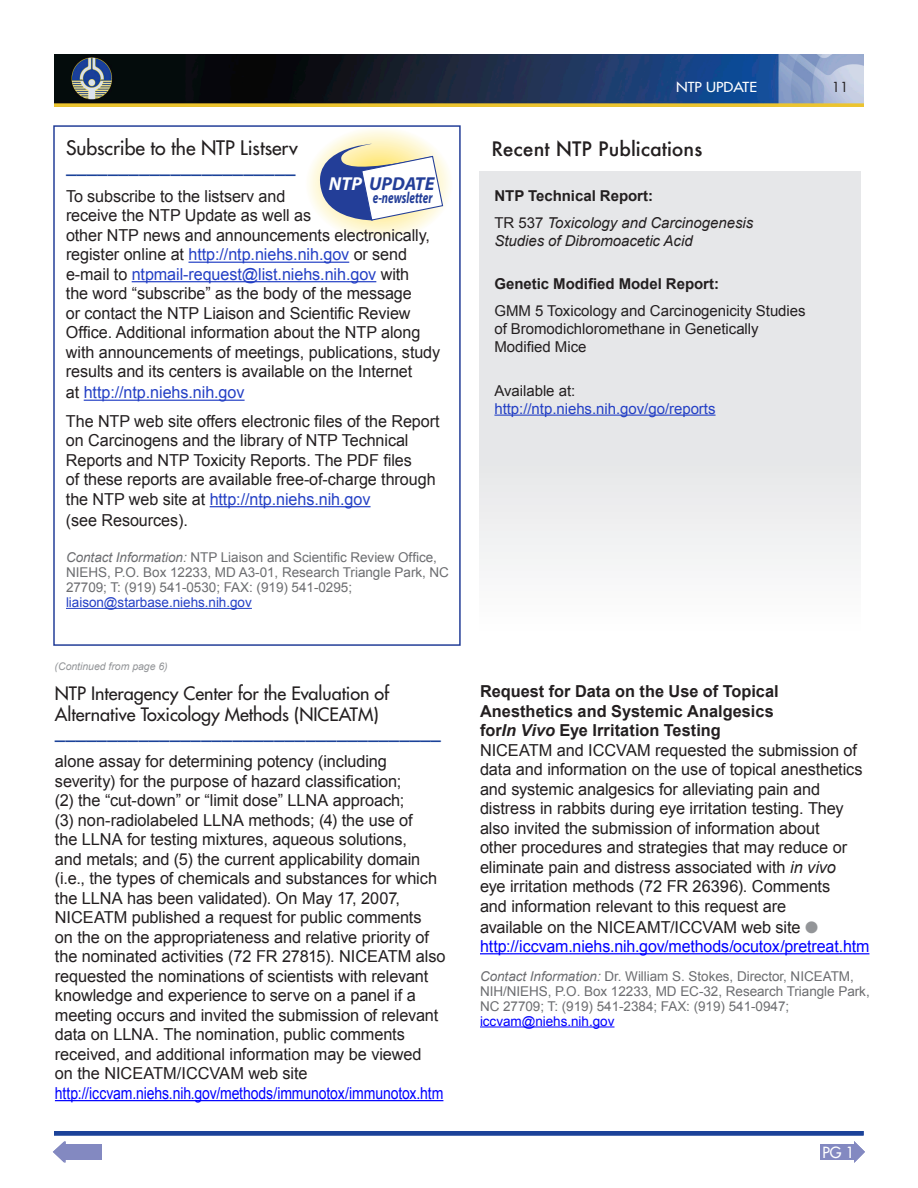
<style>
.page{position:relative;width:918px;height:1188px;background:#fff}
.page>*{position:absolute;margin:0;border:0;box-sizing:border-box;transform-origin:0 0}
.t1{font:500 21px "Futura Std";color:#1b4299}
.t2{font:500 19.5px "Futura Std";letter-spacing:-.005em;color:#231f20}
.t3{font:500 19.5px "Futura";color:#231f20}
.t4{font:italic 700 18.75px "Myriad";color:#233e98}
.t5{font:500 18px/21px "Futura Std";letter-spacing:-.005em;color:#231f20}
.t6{font:16.5px/19.5px "Arial";letter-spacing:-.005em;color:#231f20}
.t7{font:700 16.5px/19.5px "Arial";color:#231f20}
.t8{font:16.5px "Arial";letter-spacing:-.005em;color:#00f}
.t9{font:16.5px "Arial";letter-spacing:-.005em;color:#2440c5}
.t10{font:italic 700 15.9px "Myriad";color:#233e98;scale:.7 1}
.t11{font:15px/27px "Arial";letter-spacing:-.005em;color:#231f20}
.t12{font:italic 15px/27px "Arial";letter-spacing:-.005em;color:#231f20}
.t13{font:15px/18px "Arial";letter-spacing:-.005em;color:#2440c5}
.t14{font:500 15px "Futura Std";letter-spacing:-.005em;color:#fff}
.t15{font:13.5px/15px "Arial";letter-spacing:-.005em;color:#6c6d70}
.t16{font:13.5px "Arial";letter-spacing:-.005em;color:#00f}
.t17{font:500 13.5px "Futura Std";color:#fff;scale:1.1 1}
.t18{font:13.5px "Futura Std";color:#231f20}
.t19{font:italic 10.5px "Arial";letter-spacing:-.005em;color:#939598}
.s1{color:#2440c5}
.s2{color:#231f20}
.s3{font-style:italic}
.s4{color:#fff}
.s5{font-weight:700;font-style:normal}
.s6{font-style:normal}
.s7{font-weight:700}
.s8{color:#00f}
.s9{color:#939598}
</style>
<div class="page">
<img style="left:54px;top:54px;width:810px;height:52px">
<div style="left:479px;top:172px;width:382px;height:472px;background:linear-gradient(to bottom,#e0e1e4,#f6f6f7)"></div>
<svg style="left:328px;top:129px;width:122px;height:109px"></svg>
<svg style="left:309px;top:144px;width:135px;height:77px"></svg>
<div style="left:53px;top:125px;width:408px;height:521px;border:2px solid #233e98"></div>
<div style="left:54px;top:1131px;width:810px;height:5px;background:#1b4299"></div>
<div style="left:64px;top:1144px;width:38px;height:16px;background:#8389c1"></div>
<div style="left:821px;top:1144px;width:35px;height:16px;background:#8389c1"></div>
<svg style="left:854px;top:1141px;width:11px;height:22px"></svg>
<svg style="left:53px;top:1141px;width:13px;height:22px"></svg>
<hr style="left:494px;top:415px;width:222px;height:1px;background:#2440c5">
<hr style="left:189px;top:262px;width:160px;height:1px;background:#2440c5">
<hr style="left:132px;top:281px;width:244px;height:1px;background:#2440c5">
<hr style="left:84px;top:400px;width:161px;height:1px;background:#2440c5">
<hr style="left:210px;top:506px;width:161px;height:1px;background:#2440c5">
<hr style="left:66px;top:608px;width:186px;height:1px;background:#2440c5">
<hr style="left:55px;top:1100px;width:388px;height:1px;background:#00f">
<hr style="left:480px;top:953px;width:389px;height:1px;background:#00f">
<hr style="left:480px;top:1026px;width:134px;height:1px;background:#00f">
<p class="t17" style="left:676px;top:78px;width:75px">NTP UPDATE</p>
<p class="t18" style="left:832px;top:78px;width:7px">11</p>
<p class="t18" style="left:832px;top:78px;width:7px">1</p>
<p class="t2" style="left:66px;top:136px;width:233px">Subscribe to the NTP Listserv</p>
<p class="t3" style="left:491px;top:135px;width:212px">Recent NTP Publications</p>
<p class="t1" style="left:66px;top:162px;width:231px">––––––––––––––––––––––</p>
<p class="t6" style="left:66px;top:186px;width:376px">To subscribe to the listserv and<br>receive the NTP Update as well as<br>other NTP news and announcements electronically, register online at <span class="s1">http://ntp.niehs.nih.gov</span> or send e-mail to <span class="s1">ntpmail-request@list.niehs.nih.gov</span> with<br>the word “subscribe” as the body of the message<br>or contact the NTP Liaison and Scientific Review Office. Additional information about the NTP along with announcements of meetings, publications, study results and its centers is available on the Internet</p>
<p class="t9" style="left:66px;top:383px;width:180px"><span class="s2">at</span> http://ntp.niehs.nih.gov</p>
<p class="t6" style="left:66px;top:411px;width:375px">The NTP web site offers electronic files of the Report on Carcinogens and the library of NTP Technical Reports and NTP Toxicity Reports. The PDF files<br>of these reports are available free-of-charge through the NTP web site at <span class="s1">http://ntp.niehs.nih.gov</span></p>
<p class="t6" style="left:66px;top:510px;width:123px">(see Resources).</p>
<p class="t15" style="left:66px;top:550px;width:385px"><span class="s3">Contact Information:</span> NTP Liaison and Scientific Review Office, NIEHS, P.O. Box 12233, MD A3-01, Research Triangle Park, NC 27709; T: (919) 541-0530; FAX: (919) 541-0295; <span class="s1">liaison@starbase.niehs.nih.gov</span></p>
<p class="t4" style="left:329px;top:174px;width:107px"><span class="s4">NTP</span> UPDATE</p>
<p class="t12" style="left:494px;top:182px;width:260px"><span class="s5">NTP Technical Report:<br></span><span class="s6">TR 537</span> Toxicology and Carcinogenesis</p>
<p class="t12" style="left:494px;top:227px;width:200px">Studies of Dibromoacetic Acid</p>
<p class="t11" style="left:494px;top:270px;width:313px"><span class="s7">Genetic Modified Model Report:<br></span>GMM 5 Toxicology and Carcinogenicity Studies</p>
<p class="t11" style="left:494px;top:320px;width:266px;line-height:18px">of Bromodichloromethane in Genetically<br>Modified Mice</p>
<p class="t13" style="left:494px;top:381px;width:223px"><span class="s2">Available at: </span>http://ntp.niehs.nih.gov/go/reports</p>
<p class="t10" style="left:373px;top:189px;width:87px">e-newsletter</p>
<p class="t19" style="left:55px;top:661px;width:115px">(Continued from page 6)</p>
<p class="t5" style="left:55px;top:683px;width:336px">NTP Interagency Center for the Evaluation of<br>Alternative Toxicology Methods (NICEATM)</p>
<p class="t1" style="left:55px;top:727px;width:388px">–––––––––––––––––––––––––––––––––––––</p>
<p class="t6" style="left:55px;top:752px;width:392px">alone assay for determining potency (including severity) for the purpose of hazard classification;<br>(2) the “cut-down” or “limit dose” LLNA approach;<br>(3) non-radiolabeled LLNA methods; (4) the use of<br>the LLNA for testing mixtures, aqueous solutions,<br>and metals; and (5) the current applicability domain (i.e., the types of chemicals and substances for which the LLNA has been validated). On May 17, 2007, NICEATM published a request for public comments<br>on the on the appropriateness and relative priority of the nominated activities (72 FR 27815). NICEATM also requested the nominations of scientists with relevant knowledge and experience to serve on a panel if a meeting occurs and invited the submission of relevant data on LLNA. The nomination, public comments received, and additional information may be viewed<br>on the NICEATM/ICCVAM web site <span class="s8">http://iccvam.niehs.nih.gov/methods/immunotox/immunotox.htm</span></p>
<p class="t7" style="left:480px;top:682px;width:300px">Request for Data on the Use of Topical<br>Anesthetics and Systemic Analgesics for<span class="s3">In Vivo</span> Eye Irritation Testing</p>
<p class="t6" style="left:480px;top:740px;width:384px">NICEATM and ICCVAM requested the submission of data and information on the use of topical anesthetics and systemic analgesics for alleviating pain and distress in rabbits during eye irritation testing. They also invited the submission of information about<br>other procedures and strategies that may reduce or eliminate pain and distress associated with <span class="s3">in vivo </span>eye irritation methods (72 FR 26396). Comments<br>and information relevant to this request are</p>
<p class="t6" style="left:480px;top:917px;width:340px">available on the NICEAMT/ICCVAM web site <span class="s9">●</span></p>
<p class="t8" style="left:480px;top:937px;width:391px">http://iccvam.niehs.nih.gov/methods/ocutox/pretreat.htm</p>
<p class="t15" style="left:480px;top:968px;width:391px"><span class="s3">Contact Information:</span> Dr. William S. Stokes, Director, NICEATM,<br>NIH/NIEHS, P.O. Box 12233, MD EC-32, Research Triangle Park,<br>NC 27709; T: (919) 541-2384; FAX: (919) 541-0947;</p>
<p class="t16" style="left:480px;top:1013px;width:136px">iccvam@niehs.nih.gov</p>
<p class="t14" style="left:822px;top:1143px;width:36px">NEXT</p>
<p class="t14" style="left:822px;top:1143px;width:33px">PG 1</p>
</div>
